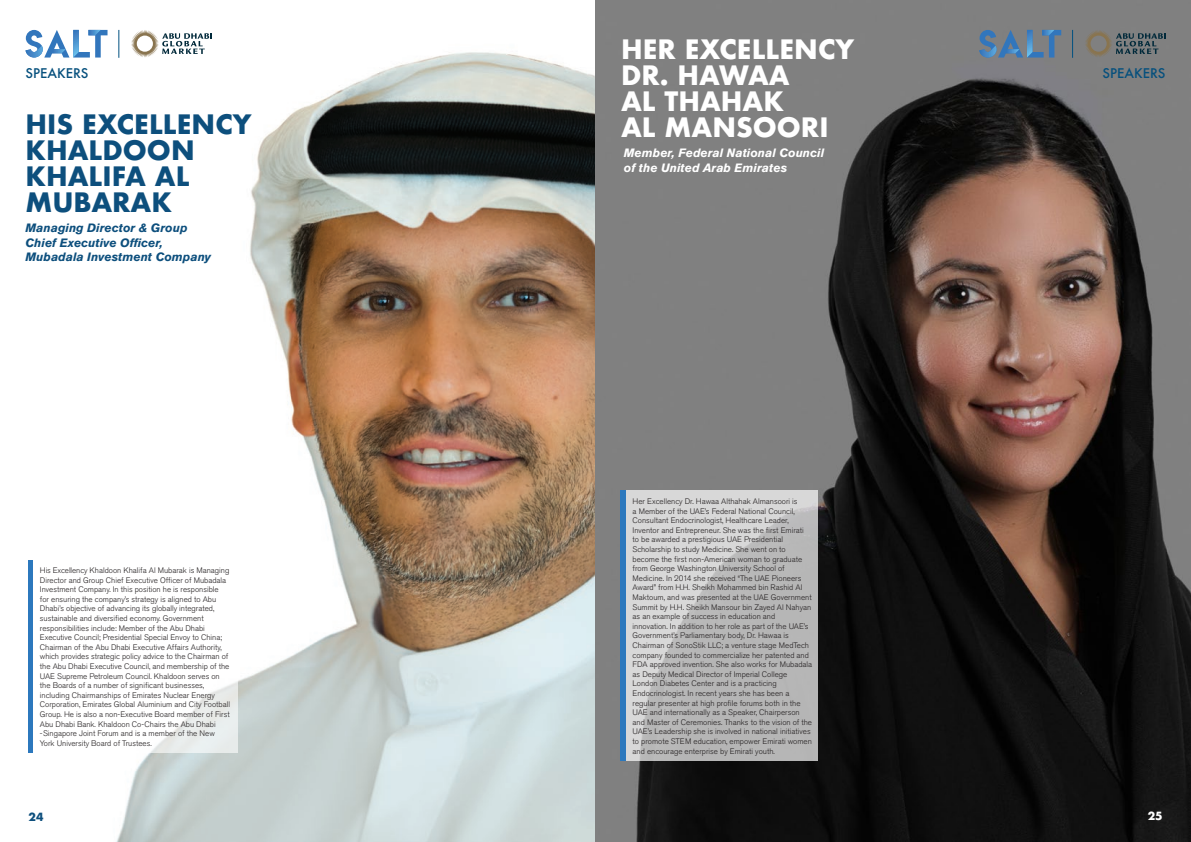
<style>
.page{position:relative;width:1191px;height:842px;background:#fff}
.page>*{position:absolute;margin:0;border:0;box-sizing:border-box;transform-origin:0 0}
.Speaker_name_title{font:700 26px/26px "Futura";color:#fff}
.Speaker_name_title-2{font:700 26px/26px "Futura";color:#0d4f7d}
.t1{font:500 13px "Futura";color:#06507d}
.Speaker_name_title-3{font:italic 700 12px/14.4px "Akzidenz Grotesk Pro";color:#0d4f7d}
.Speaker_name_title-4{font:italic 700 12px/14.4px "Akzidenz Grotesk Pro";color:#fff}
.t2{font:700 11px "Futura";color:#0d4f7d}
.t3{font:700 11px "Futura";color:#fff}
.Speaker_bio{font:300 8px/9.6px "Akzidenz Grotesk Pro";color:#231f20}
</style>
<div class="page">
<img style="left:25px;top:0;width:1166px;height:842px">
<svg style="left:626px;top:491px;width:192px;height:270px;fill:#b8b8b8"></svg>
<div style="left:33px;top:560px;width:204px;height:192px;background:#fff"></div>
<div style="left:28px;top:560px;width:5px;height:192px;background:#2c78bd"></div>
<div style="left:620px;top:491px;width:6px;height:270px;background:#2c78bd"></div>
<svg style="left:26px;top:30px;width:81px;height:28px"></svg>
<svg style="left:119px;top:30px;width:1px;height:28px"></svg>
<svg style="left:131px;top:30px;width:81px;height:28px"></svg>
<svg style="left:979px;top:30px;width:82px;height:28px"></svg>
<svg style="left:1072px;top:30px;width:1px;height:28px"></svg>
<svg style="left:1084px;top:30px;width:81px;height:28px"></svg>
<h2 class="t1" style="left:26px;top:64px;width:64px">SPEAKERS</h2>
<p class="Speaker_name_title-2" style="left:26px;top:111px;width:228px">HIS EXCELLENCY<br>KHALDOON<br>KHALIFA AL<br>MUBARAK</p>
<p class="Speaker_name_title-3" style="left:26px;top:221px;width:187px">Managing Director &amp; Group<br>Chief Executive Officer,<br>Mubadala Investment Company</p>
<p class="Speaker_bio" style="left:40px;top:565px;width:192px">His Excellency Khaldoon Khalifa Al Mubarak is Managing Director and Group Chief Executive Officer of Mubadala Investment Company. In this position he is responsible<br>for ensuring the company’s strategy is aligned to Abu Dhabi’s objective of advancing its globally integrated, sustainable and diversified economy. Government responsibilities include: Member of the Abu Dhabi Executive Council; Presidential Special Envoy to China; Chairman of the Abu Dhabi Executive Affairs Authority, which provides strategic policy advice to the Chairman of the Abu Dhabi Executive Council, and membership of the UAE Supreme Petroleum Council. Khaldoon serves on the Boards of a number of significant businesses, including Chairmanships of Emirates Nuclear Energy Corporation, Emirates Global Aluminium and City Football Group. He is also a non-Executive Board member of First Abu Dhabi Bank. Khaldoon Co-Chairs the Abu Dhabi -Singapore Joint Forum and is a member of the New York University Board of Trustees.</p>
<h3 class="t2" style="left:28px;top:808px;width:17px">24</h3>
<p class="Speaker_name_title" style="left:621px;top:36px;width:235px">HER EXCELLENCY<br>DR. HAWAA<br>AL THAHAK<br>AL MANSOORI</p>
<p class="Speaker_name_title-4" style="left:624px;top:146px;width:202px">Member, Federal National Council of the United Arab Emirates</p>
<p class="Speaker_bio" style="left:632px;top:496px;width:181px">Her Excellency Dr. Hawaa Althahak Almansoori is<br>a Member of the UAE’s Federal National Council, Consultant Endocrinologist, Healthcare Leader, Inventor and Entrepreneur. She was the first Emirati to be awarded a prestigious UAE Presidential Scholarship to study Medicine. She went on to become the first non-American woman to graduate from George Washington University School of Medicine. In 2014 she received “The UAE Pioneers Award” from H.H. Sheikh Mohammed bin Rashid Al Maktoum, and was presented at the UAE Government Summit by H.H. Sheikh Mansour bin Zayed Al Nahyan as an example of success in education and innovation. In addition to her role as part of the UAE’s Government’s Parliamentary body, Dr. Hawaa is Chairman of SonoStik LLC; a venture stage MedTech company founded to commercialize her patented and FDA approved invention. She also works for Mubadala as Deputy Medical Director of Imperial College London Diabetes Center and is a practicing Endocrinologist. In recent years she has been a regular presenter at high profile forums both in the UAE and internationally as a Speaker, Chairperson and Master of Ceremonies. Thanks to the vision of the UAE’s Leadership she is involved in national initiatives to promote STEM education, empower Emirati women and encourage enterprise by Emirati youth.</p>
<p class="t1" style="left:1102px;top:64px;width:64px">SPEAKERS</p>
<p class="t3" style="left:1147px;top:808px;width:16px">25</p>
</div>
